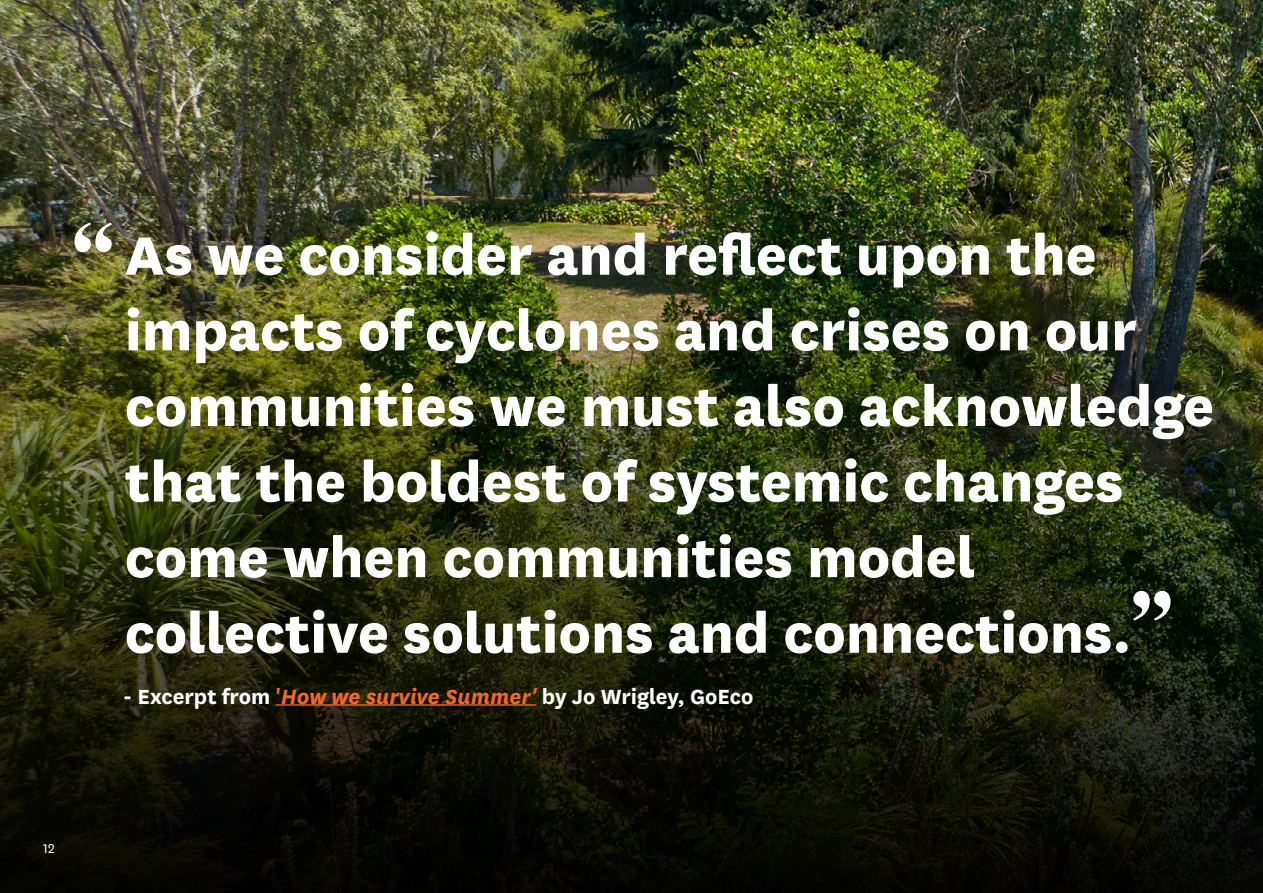
<style>
.page{position:relative;width:1263px;height:893px;background:#fff}
.page>*{position:absolute;margin:0;border:0;box-sizing:border-box;transform-origin:0 0}
.t1{font:108px "Engravers";color:#fff}
.t2{font:800 63px/75.6px "National";color:#fff}
.t3{font:700 24px "National";color:#fff}
.t4{font:15px "National";color:#fff}
.s1{font-family:"Engravers";font-weight:400;font-size:108px}
.s2{color:#f26722}
.s3{font-style:italic;color:#f26722}
</style>
<div class="page">
<img style="left:0;top:8px;width:1263px;height:885px">
<hr style="left:275px;top:704px;width:261px;height:2px;background:#f26722">
<h1 class="t1" style="left:125px;top:278px;width:66px;rotate:-180deg">"</h1>
<p class="t2" style="left:125px;top:213px;width:1091px">As we consider and reflect upon the impacts of cyclones and crises on our communities we must also acknowledge that the boldest of systemic changes come when communities model collective solutions and connections. <span class="s1">"</span></p>
<p class="t3" style="left:123px;top:680px;width:632px">- Excerpt from <span class="s2">'</span><span class="s3">How we survive Summer'</span> by Jo Wrigley, GoEco</p>
<p class="t4" style="left:43px;top:839px;width:13px">12</p>
</div>
